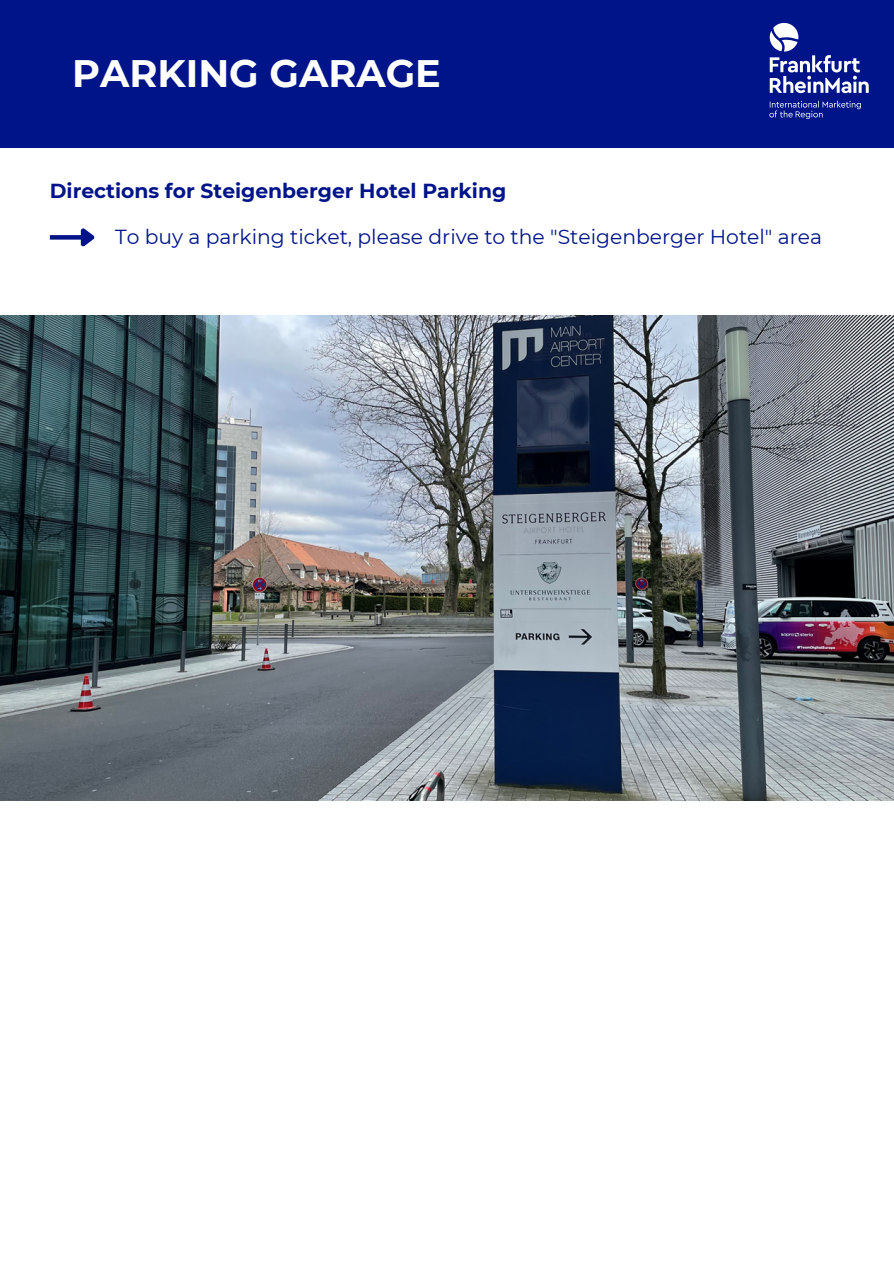
<style>
.page{position:relative;width:894px;height:1264px;background:#fff}
.page>*{position:absolute;margin:0;border:0;box-sizing:border-box;transform-origin:0 0}
.t1{font:700 38.25px "Montserrat";color:#fff}
.t2{font:20.25px "Montserrat";color:#001489}
.t3{font:700 20.25px "Montserrat";color:#001489}
</style>
<div class="page">
<div style="left:0;top:0;width:893px;height:148px;background:#001489"></div>
<svg style="left:769px;top:23px;width:99px;height:70px"></svg>
<svg style="left:769px;top:101px;width:91px;height:18px"></svg>
<div style="left:50px;top:235px;width:32px;height:5px;background:#001489"></div>
<svg style="left:77px;top:228px;width:18px;height:19px"></svg>
<img style="left:0;top:315px;width:893px;height:485px">
<p class="t1" style="left:72px;top:50px;width:370px">PARKING GARAGE</p>
<p class="t3" style="left:50px;top:178px;width:458px">Directions for Steigenberger Hotel Parking</p>
<h2 class="t2" style="left:115px;top:224px;width:708px">To buy a parking ticket, please drive to the "Steigenberger Hotel" area</h2>
</div>
